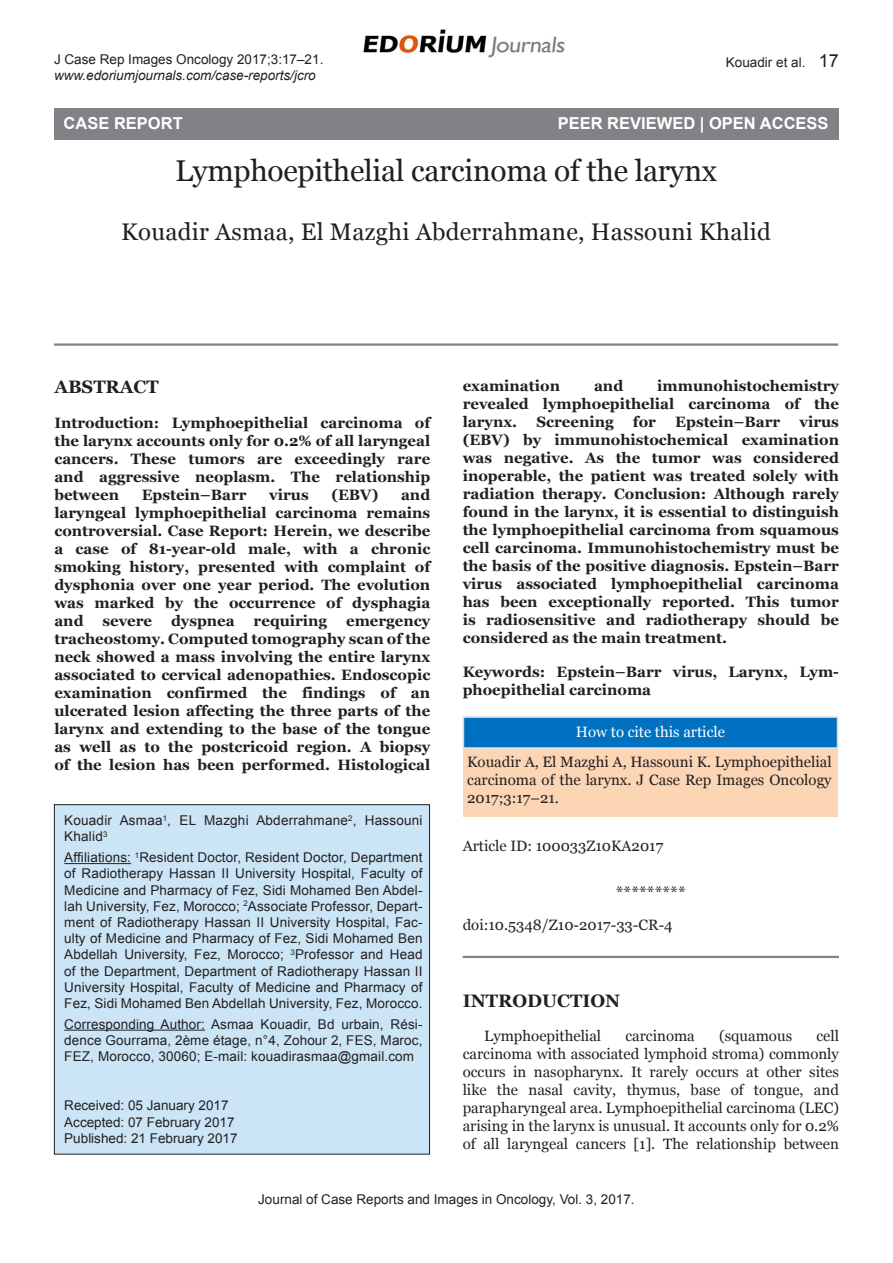
<style>
.page{position:relative;width:893px;height:1263px;background:#fff}
.page>*{position:absolute;margin:0;border:0;box-sizing:border-box;transform-origin:0 0}
.Chapter_Name{font:30px "Georgia";letter-spacing:-.01em;color:#231f20}
.Author_Name{font:24px "Georgia";letter-spacing:.01em;color:#231f20}
.Introduction_Head{font:700 18px "Georgia";color:#231f20}
.Abstract_Head{font:700 18px "Georgia";color:#231f20}
.Open_Access{font:700 16.5px "Arial";color:#fff}
.Star{font:16.5px "Georgia";color:#231f20}
.Abstract_text{font:700 15px/18px "Georgia";color:#231f20;text-align:justify}
.Text{font:15px/18px "Georgia";color:#231f20;text-align:center}
.Keywords{font:700 15px/18px "Georgia";color:#231f20}
.DOI{font:15px "Georgia";color:#231f20}
.Star-2{font:15px "Georgia";color:#231f20}
.Box_author{font:13.5px/16.2px "Arial";letter-spacing:.01em;color:#231f20;text-align:justify}
.Left_Running_head{font:italic 13.5px "Arial";color:#231f20}
.Left_Running_head-2{font:13.5px "Arial";color:#231f20}
.Box_received_date{font:13.5px "Arial";color:#231f20}
.Right_Running_head{font:13.5px "Arial";color:#231f20}
.s1{font-size:18px}
.s2{color:#fff}
</style>
<div class="page">
<img style="left:363px;top:29px;width:202px;height:29px">
<hr style="left:54px;top:343px;width:784px;height:3px;background:#808285">
<hr style="left:463px;top:956px;width:376px;height:2px;background:#808285">
<div style="left:54px;top:805px;width:376px;height:349px;background:#cbe5f7"></div>
<div style="left:54px;top:804px;width:376px;height:350px;border:1px solid #231f20"></div>
<hr style="left:64px;top:863px;width:67px;height:1px;background:#231f20">
<hr style="left:64px;top:1030px;width:141px;height:1px;background:#231f20">
<div style="left:54px;top:108px;width:784px;height:32px;background:#808285"></div>
<div style="left:463px;top:750px;width:375px;height:67px;background:#fcd5b5"></div>
<div style="left:463px;top:716px;width:375px;height:33px;background:#0070c0;border:2px solid #d9d9d9"></div>
<p class="Left_Running_head-2" style="left:54px;top:50px;width:271px">J Case Rep Images Oncology 2017;3:17–21.</p>
<p class="Left_Running_head" style="left:54px;top:67px;width:263px">www.edoriumjournals.com/case-reports/jcro</p>
<p class="Right_Running_head" style="left:726px;top:54px;width:115px">Kouadir et al. <span class="s1">17</span></p>
<p class="Open_Access" style="left:696px;top:112px;width:121px">OPEN AC ESS</p>
<p class="Chapter_Name" style="left:175px;top:152px;width:543px">Lymphoepithelial carcinoma of the larynx</p>
<p class="Author_Name" style="left:121px;top:217px;width:651px">Kouadir Asmaa, El Mazghi Abderrahmane, Hassouni Khalid</p>
<p class="Open_Access" style="left:64px;top:112px;width:121px">CASE REPORT</p>
<p class="Open_Access" style="left:558px;top:112px;width:272px">PEER REVIEWED | OPEN ACCESS</p>
<p class="Abstract_Head" style="left:54px;top:375px;width:106px">ABSTRACT</p>
<p class="Abstract_text" style="left:54px;top:413px;width:377px">Introduction: Lymphoepithelial carcinoma of the larynx accounts only for 0.2% of all laryngeal cancers. These tumors are exceedingly rare and aggressive neoplasm. The relationship between</p>
<p class="Abstract_text" style="left:54px;top:485px;width:377px;text-indent:347px">and laryngeal lymphoepithelial carcinoma remains controversial. Case Report: Herein, we describe a case of 81-year-old male, with a chronic smoking history, presented with complaint of dysphonia over one year period. The evolution was marked by the occurrence of dysphagia and</p>
<p class="Abstract_text" style="left:142px;top:485px;width:107px">Epstein–Barr</p>
<p class="Abstract_text" style="left:269px;top:485px;width:41px">virus</p>
<p class="Abstract_text" style="left:331px;top:485px;width:49px">(EBV)</p>
<p class="Abstract_text" style="left:102px;top:611px;width:51px">severe</p>
<p class="Abstract_text" style="left:171px;top:611px;width:65px">dyspnea</p>
<p class="Abstract_text" style="left:254px;top:611px;width:75px">requiring</p>
<p class="Abstract_text" style="left:54px;top:611px;width:377px;text-indent:292px">emergency tracheostomy. Computed tomography scan of the neck showed a mass involving the entire larynx associated to cervical adenopathies. Endoscopic examination confirmed the findings of an ulcerated lesion affecting the three parts of the larynx and extending to the base of the tongue as well as to the postcricoid region. A biopsy of the lesion has been performed. Histological</p>
<p class="Box_author" style="left:64px;top:812px;width:360px">Kouadir Asmaa<sup>1</sup>, EL Mazghi Abderrahmane<sup>2</sup>, Hassouni<br>Khalid<sup>3</sup></p>
<p class="Box_author" style="left:64px;top:849px;width:360px">Affiliations: <sup>1</sup>Resident Doctor, Resident Doctor, Department of Radiotherapy Hassan II University Hospital, Faculty of Medicine and Pharmacy of Fez, Sidi Mohamed Ben Abdel&shy;lah University, Fez, Morocco; <sup>2</sup>Associate Professor, Depart&shy;ment of Radiotherapy Hassan II University Hospital, Fac&shy;ulty of Medicine and Pharmacy of Fez, Sidi Mohamed Ben Abdellah University, Fez, Morocco; <sup>3</sup>Professor and Head of the Department, Department of Radiotherapy Hassan II University Hospital, Faculty of Medicine and Pharmacy of Fez, Sidi Mohamed Ben Abdellah University, Fez, Morocco.</p>
<p class="Box_author" style="left:64px;top:1016px;width:360px">Corresponding Author: Asmaa Kouadir, Bd urbain, Rési&shy;dence Gourrama, 2ème étage, n°4, Zohour 2, FES, Maroc, FEZ, Morocco, 30060; E-mail: kouadirasmaa@gmail.com</p>
<p class="Box_received_date" style="left:64px;top:1097px;width:166px">Received: 05 January 2017</p>
<p class="Box_author" style="left:64px;top:1114px;width:172px">Accepted: 07 February 2017</p>
<p class="Box_author" style="left:64px;top:1130px;width:175px">Published: 21 February 2017</p>
<p class="Abstract_text" style="left:463px;top:377px;width:378px;text-indent:195px">immunohistochemistry revealed lymphoepithelial carcinoma of the larynx.</p>
<p class="Abstract_text" style="left:463px;top:377px;width:99px">examination</p>
<p class="Abstract_text" style="left:594px;top:377px;width:31px">and</p>
<p class="Abstract_text" style="left:463px;top:413px;width:378px;text-indent:337px">virus (EBV) by immunohistochemical examination was negative. As the tumor was considered inoperable, the patient was treated solely with radiation therapy. Conclusion: Although rarely found in the larynx, it is essential to distinguish the lymphoepithelial carcinoma from squamous cell carcinoma. Immunohistochemistry must be the basis of the positive diagnosis. Epstein–Barr virus associated lymphoepithelial carcinoma has been exceptionally reported. This tumor is radiosensitive and radiotherapy should be considered as the main treatment.</p>
<p class="Keywords" style="left:463px;top:663px;width:378px">Keywords: Epstein–Barr virus, Larynx, Lym&shy;phoepithelial carcinoma</p>
<p class="Text" style="left:467px;top:717px;width:366px;line-height:30.6px"><span class="s2">How to cite this article<br></span>Kouadir A, El Mazghi A, Hassouni K. Lymphoepithelial</p>
<p class="Text" style="left:467px;top:771px;width:366px;text-align:left">carcinoma of the larynx. J Case Rep Images Oncology<br>2017;3:17–21.</p>
<p class="Star-2" style="left:463px;top:837px;width:202px">Article ID: 100033Z10KA2017</p>
<p class="Star" style="left:616px;top:882px;width:72px">*********</p>
<p class="DOI" style="left:463px;top:915px;width:212px">doi:10.5348/Z10-2017-33-CR-4</p>
<p class="Abstract_text" style="left:536px;top:413px;width:79px">Screening</p>
<p class="Abstract_text" style="left:633px;top:413px;width:25px">for</p>
<p class="Abstract_text" style="left:675px;top:413px;width:107px">Epstein–Barr</p>
<p class="Introduction_Head" style="left:463px;top:989px;width:159px">INTRODUCTION</p>
<p class="Text" style="left:484px;top:1027px;width:118px">Lymphoepithelial</p>
<p class="Text" style="left:625px;top:1027px;width:71px">carcinoma</p>
<p class="Text" style="left:719px;top:1027px;width:75px">(squamous</p>
<p class="Text" style="left:463px;top:1027px;width:378px;text-align:justify;text-indent:354px">cell carcinoma with associated lymphoid stroma) commonly occurs in nasopharynx. It rarely occurs at other sites like the nasal cavity, thymus, base of tongue, and parapharyngeal area. Lymphoepithelial carcinoma (LEC) arising in the larynx is unusual. It accounts only for 0.2% of all laryngeal cancers [1]. The relationship between</p>
<p class="Box_author" style="left:258px;top:1191px;width:378px">Journal of Case Reports and Images in Oncology, Vol. 3, 2017.</p>
</div>
